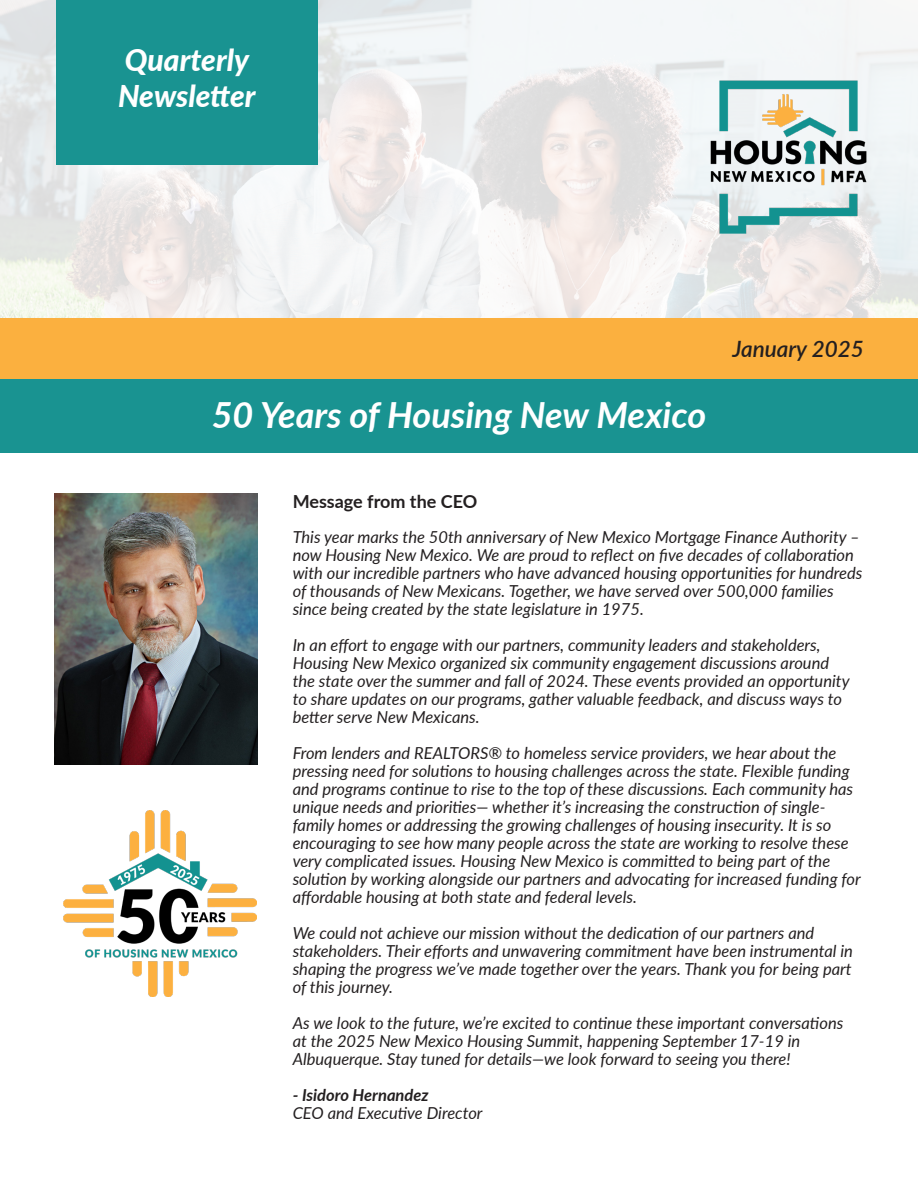
<style>
.page{position:relative;width:918px;height:1188px;background:#fff}
.page>*{position:absolute;margin:0;border:0;box-sizing:border-box;transform-origin:0 0}
.t1{font:italic 700 36px "Lato";color:#fff}
.t2{font:italic 800 30px/36px "Lato";color:#fff}
.t3{font:italic 600 22.5px "Lato";color:#231f20}
.t4{font:700 18px "Lato";color:#231f20}
.t5{font:italic 16.5px/18px "Lato";color:#231f20}
.s1{font-weight:700}
</style>
<div class="page">
<img style="left:0;top:0;width:918px;height:318px">
<div style="left:0;top:318px;width:918px;height:62px;background:#fbb03f"></div>
<div style="left:0;top:380px;width:918px;height:73px;background:#199391"></div>
<div style="left:56px;top:0;width:261px;height:164px;background:#199391"></div>
<img style="left:54px;top:494px;width:203px;height:271px">
<img style="left:687px;top:54px;width:203px;height:206px">
<img style="left:64px;top:810px;width:192px;height:186px">
<p class="t2" style="left:118px;top:41px;width:139px">Quarterly<br>Newsletter</p>
<p class="t1" style="left:212px;top:389px;width:496px">50 Years of Housing New Mexico</p>
<p class="t3" style="left:732px;top:332px;width:133px">January 2025</p>
<p class="t4" style="left:293px;top:489px;width:186px">Message from the CEO</p>
<p class="t5" style="left:293px;top:527px;width:571px">This year marks the 50th anniversary of New Mexico Mortgage Finance Authority – now Housing New Mexico. We are proud to reflect on five decades of collaboration with our incredible partners who have advanced housing opportunities for hundreds of thousands of New Mexicans. Together, we have served over 500,000 families since being created by the state legislature in 1975.</p>
<p class="t5" style="left:293px;top:635px;width:559px">In an effort to engage with our partners, community leaders and stakeholders, Housing New Mexico organized six community engagement discussions around the state over the summer and fall of 2024. These events provided an opportunity to share updates on our programs, gather valuable feedback, and discuss ways to better serve New Mexicans.</p>
<p class="t5" style="left:293px;top:743px;width:570px">From lenders and REALTORS® to homeless service providers, we hear about the pressing need for solutions to housing challenges across the state. Flexible funding and programs continue to rise to the top of these discussions. Each community has unique needs and priorities— whether it’s increasing the construction of single&shy;family homes or addressing the growing challenges of housing insecurity. It is so encouraging to see how many people across the state are working to resolve these very complicated issues. Housing New Mexico is committed to being part of the solution by working alongside our partners and advocating for increased funding for affordable housing at both state and federal levels.</p>
<p class="t5" style="left:293px;top:923px;width:562px">We could not achieve our mission without the dedication of our partners and stakeholders. Their efforts and unwavering commitment have been instrumental in shaping the progress we’ve made together over the years. Thank you for being part of this journey.</p>
<p class="t5" style="left:293px;top:1013px;width:552px">As we look to the future, we’re excited to continue these important conversations at the 2025 New Mexico Housing Summit, happening September 17-19 in<br>Albuquerque. Stay tuned for details—we look forward to seeing you there!</p>
<p class="t5" style="left:293px;top:1085px;width:191px"><span class="s1">- Isidoro Hernandez<br></span>CEO and Executive Director</p>
</div>
